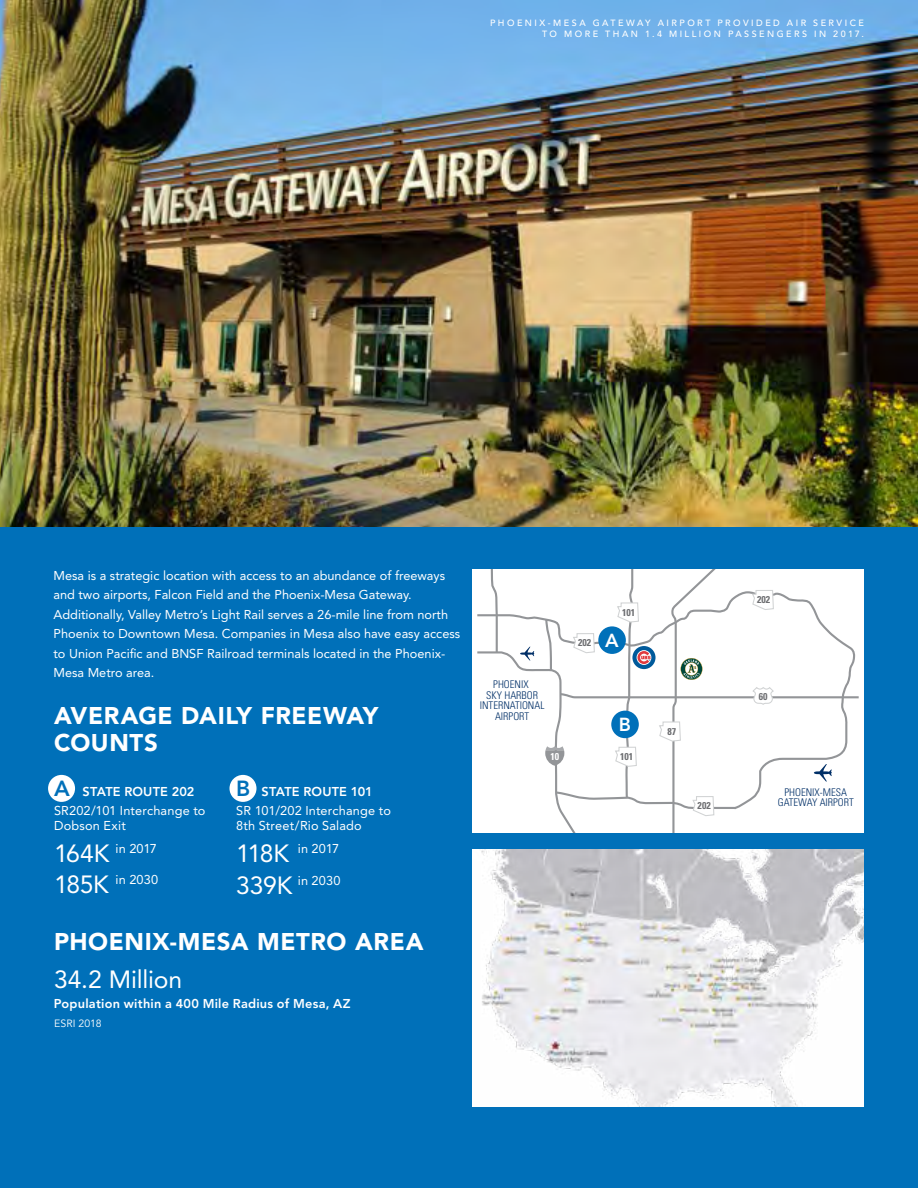
<style>
.page{position:relative;width:918px;height:1188px;background:#fff}
.page>*{position:absolute;margin:0;border:0;box-sizing:border-box;transform-origin:0 0}
.t1{font:24.75px "Avenir";letter-spacing:-.01em;color:#fff}
.t2{font:900 24px/27px "Avenir";letter-spacing:.025em;color:#fff}
.t3{font:800 18.75px "Avenir";color:#fff}
.t4{font:12.75px/19.5px "Avenir";color:#fff}
.t5{font:800 12.75px "Avenir";letter-spacing:.015em;color:#fff}
.t6{font:300 condensed 10.65px/10.6px "Univers";color:#002f67;text-align:center}
.t7{font:10.5px "Avenir";letter-spacing:.01em;color:#fff}
.t8{font:700 condensed 9.9px "Univers";color:#6d6e71}
.t9{font:700 condensed 9.9px "Univers";color:#fff}
.t10{font:500 9px/10.8px "Avenir";letter-spacing:.275em;color:#fff;text-align:right}
.s1{font-weight:800;font-size:21.75px;color:#0070b9}
.s2{font-weight:800}
</style>
<div class="page">
<div style="left:0;top:17px;width:918px;height:1171px;background:#0070b9"></div>
<img style="left:0;top:0;width:918px;height:526px">
<svg style="left:475px;top:569px;width:386px;height:264px;background:#f8f8f9"></svg>
<img style="left:472px;top:850px;width:392px;height:257px">
<div style="left:598px;top:626px;width:28px;height:28px;background:#0070b9;border-radius:50%"></div>
<div style="left:611px;top:711px;width:28px;height:27px;background:#0070b9;border-radius:50%"></div>
<div style="left:48px;top:775px;width:27px;height:27px;background:#fff;border-radius:50%"></div>
<div style="left:230px;top:775px;width:26px;height:27px;background:#fff;border-radius:50%"></div>
<p class="t10" style="left:490px;top:18px;width:375px">PHOENIX-MESA GATEWAY AIRPORT PROVIDED AIR SERVICE<br>TO MORE THAN 1.4 MILLION PASSENGERS IN 2017.</p>
<p class="t4" style="left:53px;top:565px;width:408px">Mesa is a strategic location with access to an abundance of freeways and two airports, Falcon Field and the Phoenix-Mesa Gateway.<br>Additionally, Valley Metro’s Light Rail serves a 26-mile line from north Phoenix to Downtown Mesa. Companies in Mesa also have easy access to Union Pacific and BNSF Railroad terminals located in the Phoenix-Mesa Metro area.</p>
<h2 class="t2" style="left:54px;top:702px;width:326px">AVERAGE DAILY FREEWAY<br>COUNTS</h2>
<p class="t4" style="left:54px;top:781px;width:153px"><span class="s1">A</span> <span class="s2">STATE ROUTE 202<br></span>SR202/101 Interchange to</p>
<p class="t4" style="left:54px;top:816px;width:73px">Dobson Exit</p>
<p class="t4" style="left:236px;top:781px;width:156px"><span class="s1">B</span> <span class="s2">STATE ROUTE 101<br></span>SR 101/202 Interchange to</p>
<p class="t4" style="left:236px;top:816px;width:127px">8th Street/Rio Salado</p>
<p class="t4" style="left:116px;top:838px;width:43px">in 2017</p>
<p class="t4" style="left:298px;top:839px;width:43px">in 2017</p>
<p class="t4" style="left:116px;top:870px;width:44px">in 2030</p>
<p class="t4" style="left:298px;top:871px;width:44px">in 2030</p>
<h1 class="t1" style="left:54px;top:839px;width:57px">164K</h1>
<h1 class="t1" style="left:236px;top:839px;width:54px">118K</h1>
<h1 class="t1" style="left:54px;top:870px;width:56px">185K</h1>
<h1 class="t1" style="left:236px;top:871px;width:58px">339K</h1>
<h2 class="t2" style="left:54px;top:928px;width:371px">PHOENIX-MESA METRO AREA</h2>
<h1 class="t1" style="left:54px;top:965px;width:130px">34.2 Million</h1>
<p class="t5" style="left:54px;top:996px;width:298px">Population within a 400 Mile Radius of Mesa, AZ</p>
<p class="t7" style="left:54px;top:1018px;width:49px">ESRI 2018</p>
<p class="t6" style="left:480px;top:679px;width:66px">PHOENIX<br>SKY HARBOR<br>INTERNATIONAL<br>AIRPORT</p>
<p class="t9" style="left:550px;top:750px;width:10px">10</p>
<p class="t8" style="left:578px;top:637px;width:15px">202</p>
<p class="t8" style="left:622px;top:606px;width:15px">101</p>
<h3 class="t3" style="left:605px;top:630px;width:15px">A</h3>
<h3 class="t3" style="left:619px;top:714px;width:14px">B</h3>
<p class="t8" style="left:620px;top:750px;width:15px">101</p>
<p class="t8" style="left:667px;top:725px;width:10px">87</p>
<p class="t8" style="left:698px;top:800px;width:15px">202</p>
<p class="t8" style="left:757px;top:593px;width:15px">202</p>
<p class="t8" style="left:759px;top:690px;width:10px">60</p>
<p class="t6" style="left:778px;top:787px;width:78px">PHOENIX-MESA<br>GATEWAY AIRPORT</p>
</div>
